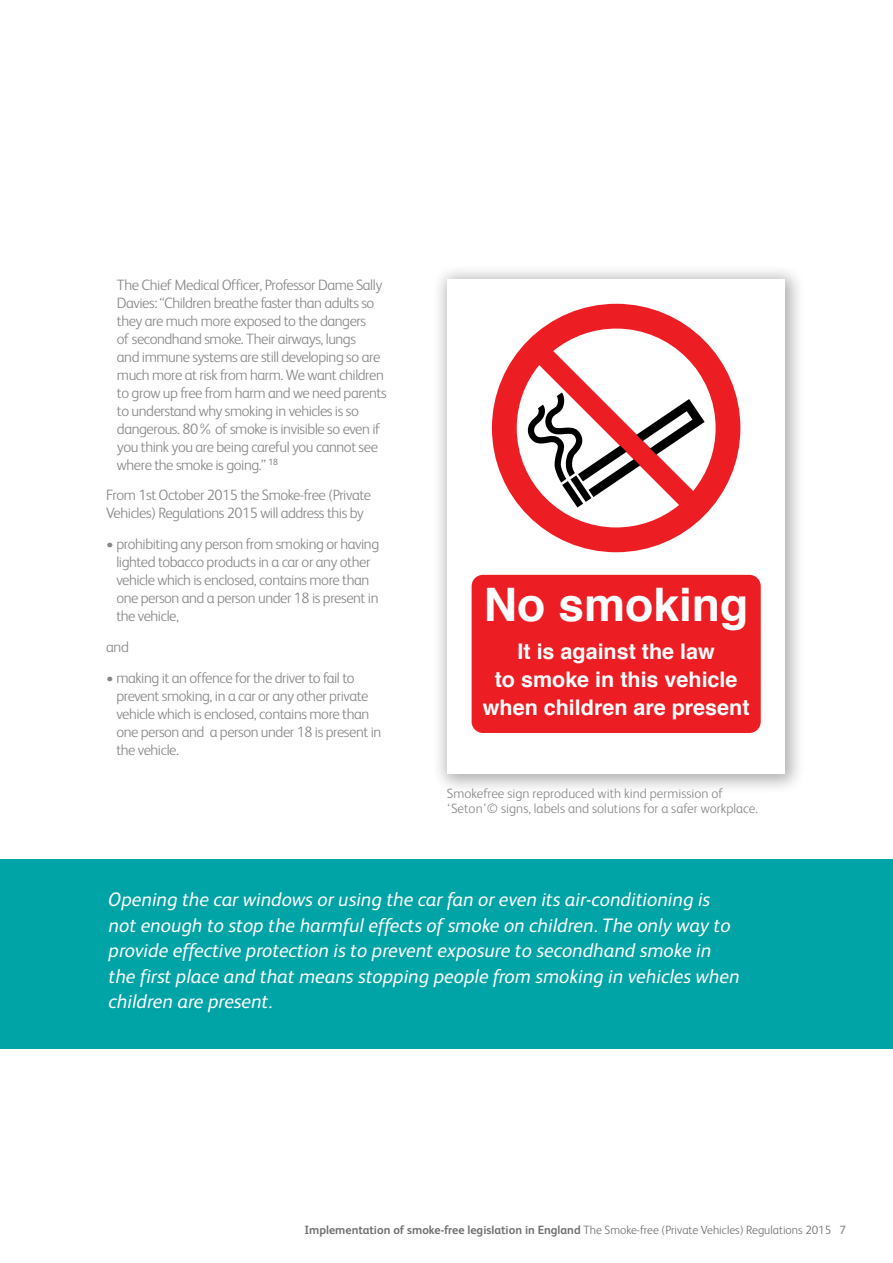
<style>
.page{position:relative;width:893px;height:1263px;background:#fff}
.page>*{position:absolute;margin:0;border:0;box-sizing:border-box;transform-origin:0 0}
.t1{font:700 46.2px "Helvetica";color:#fff}
.t2{font:700 21.45px/27.8px "Helvetica";color:#fff;text-align:center}
.t3{font:italic 19.5px/25.5px "FS Albert";color:#fff}
.t4{font:300 15px/18px "FS Albert";letter-spacing:-.03em;color:#878787}
.t5{font:300 13.5px/15px "FS Albert";color:#878787}
.t6{font:700 12px "FS Albert";color:#706f6f}
.s1{font-weight:300}
.s2{font-weight:400;color:#878787}
</style>
<div class="page">
<div style="left:431px;top:264px;width:375px;height:531px;background:#000;opacity:.32"></div>
<div style="left:447px;top:279px;width:337px;height:495px;background:#fff"></div>
<div style="left:472px;top:575px;width:289px;height:158px;background:#ed1d24;border-radius:11px"></div>
<svg style="left:492px;top:304px;width:248px;height:248px"></svg>
<svg style="left:527px;top:392px;width:178px;height:115px"></svg>
<div style="left:0;top:859px;width:893px;height:189px;background:#00a3a6"></div>
<p class="t4" style="left:117px;top:275px;width:271px">The Chief Medical Officer, Professor Dame Sally Davies: “Children breathe faster than adults so they are much more exposed to the dangers<br>of secondhand smoke. Their airways, lungs<br>and immune systems are still developing so are much more at risk from harm. We want children to grow up free from harm and we need parents to understand why smoking in vehicles is so dangerous. 80% of smoke is invisible so even if you think you are being careful you cannot see where the smoke is going.” <sup>18</sup></p>
<p class="t4" style="left:106px;top:486px;width:266px">From 1st October 2015 the Smoke-free (Private<br>Vehicles) Regulations 2015 will address this by</p>
<p class="t4" style="left:116px;top:535px;width:264px;text-indent:-10px">• prohibiting any person from smoking or having lighted tobacco products in a car or any other vehicle which is enclosed, contains more than one person and a person under 18 is present in the vehicle,</p>
<p class="t4" style="left:106px;top:638px;width:24px">and</p>
<p class="t4" style="left:116px;top:668px;width:267px;text-indent:-10px">• making it an offence for the driver to fail to prevent smoking, in a car or any other private vehicle which is enclosed, contains more than one person and a person under 18 is present in the vehicle.</p>
<h1 class="t1" style="left:484px;top:573px;width:266px">No smoking</h1>
<h2 class="t2" style="left:483px;top:639px;width:268px">It is against the law<br>to smoke in this vehicle when children are present</h2>
<p class="t5" style="left:447px;top:785px;width:313px">Smokefree sign reproduced with kind permission of ‘Seton’© signs, labels and solutions for a safer workplace.</p>
<p class="t3" style="left:109px;top:887px;width:632px">Opening the car windows or using the car fan or even its air-conditioning is not enough to stop the harmful effects of smoke on children. The only way to provide effective protection is to prevent exposure to secondhand smoke in the first place and that means stopping people from smoking in vehicles when children are present.</p>
<p class="t6" style="left:304px;top:1222px;width:543px">Implementation of smoke-free legislation in England <span class="s1">The Smoke-free (Private Vehicles) Regulations 2015</span> <span class="s2">7</span></p>
</div>
